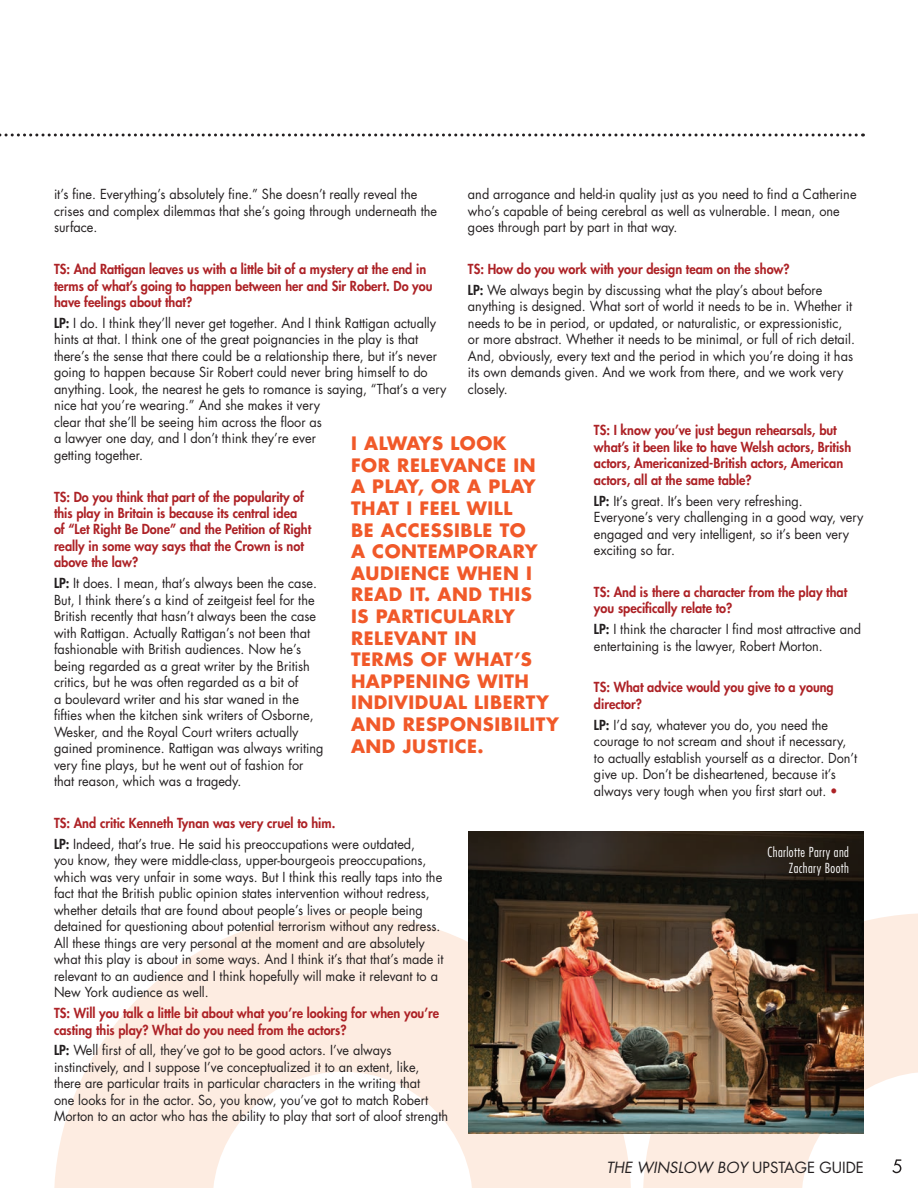
<style>
.page{position:relative;width:918px;height:1188px;background:#fff}
.page>*{position:absolute;margin:0;border:0;box-sizing:border-box;transform-origin:0 0}
.t1{font:700 18px/21.6px "Futura Std";letter-spacing:.03em;color:#f15929}
.t2{font:italic 15px "Futura";color:#231f20}
.t3{font:13.5px/16.5px "Futura";color:#231f20;scale:.94 1}
.t4{font:800 13.5px/16.5px "Futura Std";color:#ad2226;scale:.94 1}
.t5{font:300 condensed 13.5px/16.2px "Futura";letter-spacing:.03em;color:#fff;text-align:right}
.s1{font-family:"Futura Std";font-weight:800}
.s2{color:#ad2226}
.s3{font-style:normal}
</style>
<div class="page">
<svg style="left:54px;top:913px;width:864px;height:275px;fill:#fdece1"></svg>
<svg style="left:0;top:134px;width:863px;height:3px"></svg>
<svg style="left:892px;top:1159px;width:9px;height:14px"></svg>
<img style="left:468px;top:832px;width:396px;height:302px">
<p class="t3" style="left:468px;top:186px;width:415px">and arrogance and held-in quality just as you need to find a Catherine who’s capable of being cerebral as well as vulnerable. I mean, one goes through part by part in that way.</p>
<p class="t4" style="left:468px;top:261px;width:344px">TS: How do you work with your design team on the show?</p>
<p class="t3" style="left:468px;top:282px;width:413px"><span class="s1">LP:</span> We always begin by discussing what the play’s about before anything is designed. What sort of world it needs to be in. Whether it needs to be in period, or updated, or naturalistic, or expressionistic, or more abstract. Whether it needs to be minimal, or full of rich detail.<br>And, obviously, every text and the period in which you’re doing it has its own demands given. And we work from there, and we work very closely.</p>
<p class="t4" style="left:594px;top:422px;width:275px">TS: I know you’ve just begun rehearsals, but what’s it been like to have Welsh actors, British actors, Americanized-British actors, American actors, all at the same table?</p>
<p class="t3" style="left:594px;top:493px;width:288px"><span class="s1">LP:</span> It’s great. It’s been very refreshing.<br>Everyone’s very challenging in a good way, very engaged and very intelligent, so it’s been very exciting so far.</p>
<p class="t4" style="left:594px;top:584px;width:271px">TS: And is there a character from the play that you specifically relate to?</p>
<p class="t3" style="left:594px;top:621px;width:286px"><span class="s1">LP:</span> I think the character I find most attractive and entertaining is the lawyer, Robert Morton.</p>
<p class="t4" style="left:594px;top:679px;width:257px">TS: What advice would you give to a young director?</p>
<p class="t3" style="left:594px;top:716px;width:281px"><span class="s1">LP:</span> I’d say, whatever you do, you need the courage to not scream and shout if necessary, to actually establish yourself as a director. Don’t give up. Don’t be disheartened, because it’s always very tough when you first start out. <span class="s2">•</span></p>
<p class="t3" style="left:54px;top:186px;width:409px">it’s fine. Everything’s absolutely fine.” She doesn’t really reveal the crises and complex dilemmas that she’s going through underneath the surface.</p>
<p class="t4" style="left:54px;top:261px;width:404px">TS: And Rattigan leaves us with a little bit of a mystery at the end in terms of what’s going to happen between her and Sir Robert. Do you have feelings about that?</p>
<p class="t3" style="left:54px;top:315px;width:419px"><span class="s1">LP:</span> I do. I think they’ll never get together. And I think Rattigan actually hints at that. I think one of the great poignancies in the play is that there’s the sense that there could be a relationship there, but it’s never going to happen because Sir Robert could never bring himself to do anything. Look, the nearest he gets to romance is saying, “That’s a very nice hat you’re wearing.” And she makes it very<br>clear that she’ll be seeing him across the floor as<br>a lawyer one day, and I don’t think they’re ever<br>getting together.</p>
<p class="t4" style="left:54px;top:488px;width:275px">TS: Do you think that part of the popularity of this play in Britain is because its central idea of “Let Right Be Done” and the Petition of Right really in some way says that the Crown is not above the law?</p>
<p class="t3" style="left:54px;top:575px;width:288px"><span class="s1">LP:</span> It does. I mean, that’s always been the case.<br>But, I think there’s a kind of zeitgeist feel for the British recently that hasn’t always been the case with Rattigan. Actually Rattigan’s not been that fashionable with British audiences. Now he’s being regarded as a great writer by the British critics, but he was often regarded as a bit of<br>a boulevard writer and his star waned in the fifties when the kitchen sink writers of Osborne, Wesker, and the Royal Court writers actually gained prominence. Rattigan was always writing very fine plays, but he went out of fashion for that reason, which was a tragedy.</p>
<p class="t4" style="left:54px;top:815px;width:301px">TS: And critic Kenneth Tynan was very cruel to him.</p>
<p class="t3" style="left:54px;top:836px;width:416px"><span class="s1">LP:</span> Indeed, that’s true. He said his preoccupations were outdated,<br>you know, they were middle-class, upper-bourgeois preoccupations, which was very unfair in some ways. But I think this really taps into the fact that the British public opinion states intervention without redress, whether details that are found about people’s lives or people being detained for questioning about potential terrorism without any redress.<br>All these things are very personal at the moment and are absolutely what this play is about in some ways. And I think it’s that that’s made it relevant to an audience and I think hopefully will make it relevant to a New York audience as well.</p>
<p class="t4" style="left:54px;top:1005px;width:411px">TS: Will you talk a little bit about what you’re looking for when you’re casting this play? What do you need from the actors?</p>
<p class="t3" style="left:54px;top:1042px;width:421px"><span class="s1">LP:</span> Well first of all, they’ve got to be good actors. I’ve always instinctively, and I suppose I’ve conceptualized it to an extent, like, there are particular traits in particular characters in the writing that<br>one looks for in the actor. So, you know, you’ve got to match Robert Morton to an actor who has the ability to play that sort of aloof strength</p>
<p class="t1" style="left:351px;top:432px;width:209px">I ALWAYS LOOK<br>FOR RELEVANCE IN<br>A PLAY, OR A PLAY<br>THAT I FEEL WILL<br>BE ACCESSIBLE TO<br>A CONTEMPORARY<br>AUDIENCE WHEN I<br>READ IT. AND THIS<br>IS PARTICULARLY<br>RELEVANT IN<br>TERMS OF WHAT’S<br>HAPPENING WITH<br>INDIVIDUAL LIBERTY<br>AND RESPONSIBILITY<br>AND JUSTICE.</p>
<p class="t5" style="left:768px;top:844px;width:83px">Charlotte Parry and<br>Zachary Booth</p>
<p class="t2" style="left:606px;top:1158px;width:259px">THE WINSLOW BOY <span class="s3">UPSTAGE GUIDE</span></p>
</div>
